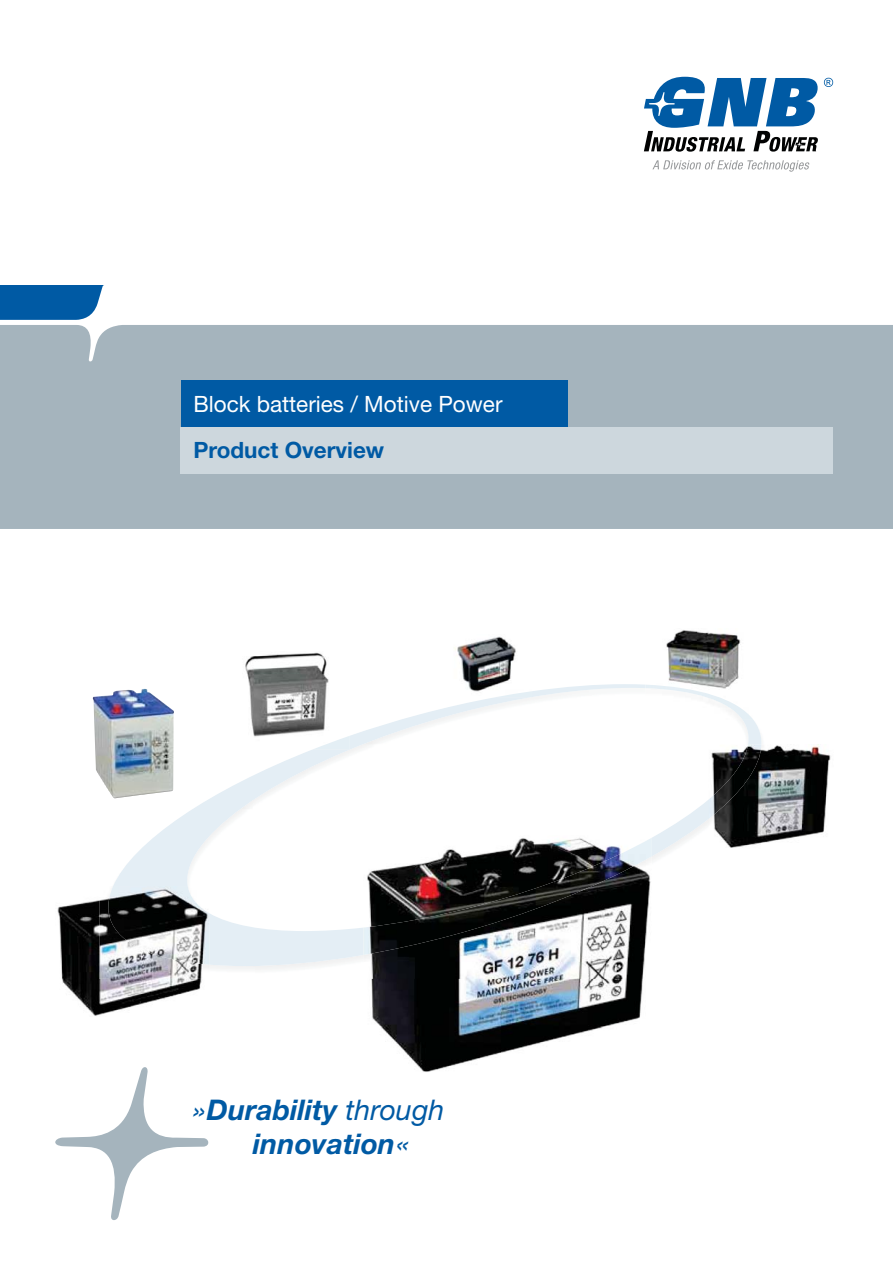
<style>
.page{position:relative;width:893px;height:1263px;background:#fff}
.page>*{position:absolute;margin:0;border:0;box-sizing:border-box;transform-origin:0 0}
.t1{font:italic 700 28.5px/34.2px "Helvetica Neue LT Std";color:#005aa4}
.t2{font:22.5px "Helvetica Neue LT Std";color:#fff}
.t3{font:700 22.5px "Helvetica Neue LT Std";color:#005aa4}
.s1{font-weight:400}
</style>
<div class="page">
<div style="left:0;top:325px;width:893px;height:204px;background:#a5b4bd"></div>
<svg style="left:652px;top:160px;width:157px;height:12px"></svg>
<svg style="left:824px;top:78px;width:9px;height:9px"></svg>
<svg style="left:644px;top:77px;width:174px;height:75px"></svg>
<svg style="left:0;top:285px;width:104px;height:35px;background:#1366aa"></svg>
<div style="left:181px;top:427px;width:652px;height:47px;background:#cdd7dd"></div>
<div style="left:181px;top:380px;width:386px;height:47px;background:#005aa4"></div>
<svg style="left:55px;top:1067px;width:154px;height:153px"></svg>
<svg style="left:113px;top:684px;width:648px;height:282px"></svg>
<img style="left:709px;top:745px;width:122px;height:107px">
<img style="left:709px;top:745px;width:52px;height:74px">
<img style="left:363px;top:835px;width:289px;height:237px">
<img style="left:363px;top:838px;width:289px;height:117px">
<img style="left:57px;top:900px;width:145px;height:116px">
<img style="left:99px;top:898px;width:110px;height:81px">
<img style="left:108px;top:886px;width:101px;height:79px">
<img style="left:443px;top:636px;width:88px;height:61px">
<img style="left:496px;top:691px;width:35px;height:6px">
<img style="left:219px;top:652px;width:131px;height:97px">
<img style="left:313px;top:736px;width:37px;height:13px">
<img style="left:93px;top:689px;width:81px;height:109px">
<img style="left:645px;top:630px;width:116px;height:90px">
<img style="left:645px;top:685px;width:108px;height:35px">
<p class="t2" style="left:193px;top:396px;width:311px">Block batteries / Motive Power</p>
<p class="t3" style="left:193px;top:442px;width:192px">Product Overview</p>
<p class="t1" style="left:253px;top:1093px;width:193px;text-indent:-60px"><span class="s1">»</span> Durability <span class="s1">through </span>innovation <span class="s1">«</span></p>
</div>
